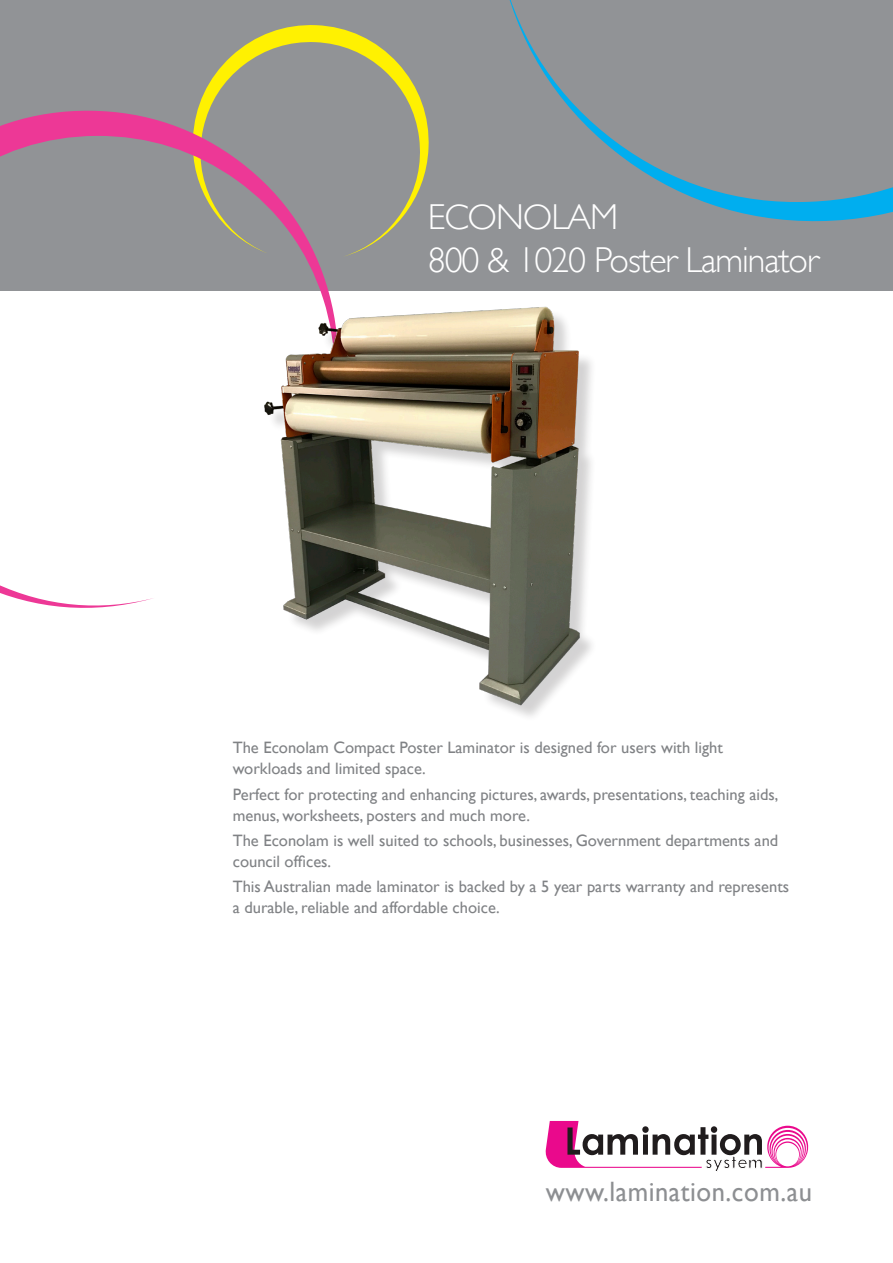
<style>
.page{position:relative;width:893px;height:1263px;background:#fff}
.page>*{position:absolute;margin:0;border:0;box-sizing:border-box;transform-origin:0 0}
.t1{font:300 36px/43.2px "Gill Sans";letter-spacing:-.03em;color:#fff}
.t2{font:28.05px "Gill Sans";letter-spacing:.02em;color:#8d8f92;scale:.95 1}
.t3{font:16.5px/21px "Gill Sans";color:#808285}
</style>
<div class="page">
<div style="left:0;top:0;width:893px;height:291px;background:#919396"></div>
<svg style="left:197px;top:25px;width:232px;height:231px"></svg>
<svg style="left:0;top:110px;width:344px;height:498px"></svg>
<svg style="left:509px;top:0;width:384px;height:222px"></svg>
<svg style="left:545px;top:1121px;width:264px;height:50px"></svg>
<img style="left:254px;top:306px;width:338px;height:406px">
<p class="t1" style="left:428px;top:194px;width:393px">ECONOLAM<br>800 &amp; 1020 Poster Laminator</p>
<p class="t3" style="left:233px;top:737px;width:492px">The Econolam Compact Poster Laminator is designed for users with light workloads and limited space.</p>
<p class="t3" style="left:233px;top:783px;width:547px">Perfect for protecting and enhancing pictures, awards, presentations, teaching aids, menus, worksheets, posters and much more.</p>
<p class="t3" style="left:233px;top:830px;width:547px">The Econolam is well suited to schools, businesses, Government departments and council offices.</p>
<p class="t3" style="left:233px;top:876px;width:558px">This Australian made laminator is backed by a 5 year parts warranty and represents a durable, reliable and affordable choice.</p>
<p class="t2" style="left:546px;top:1175px;width:282px">www.lamination.com.au</p>
</div>
